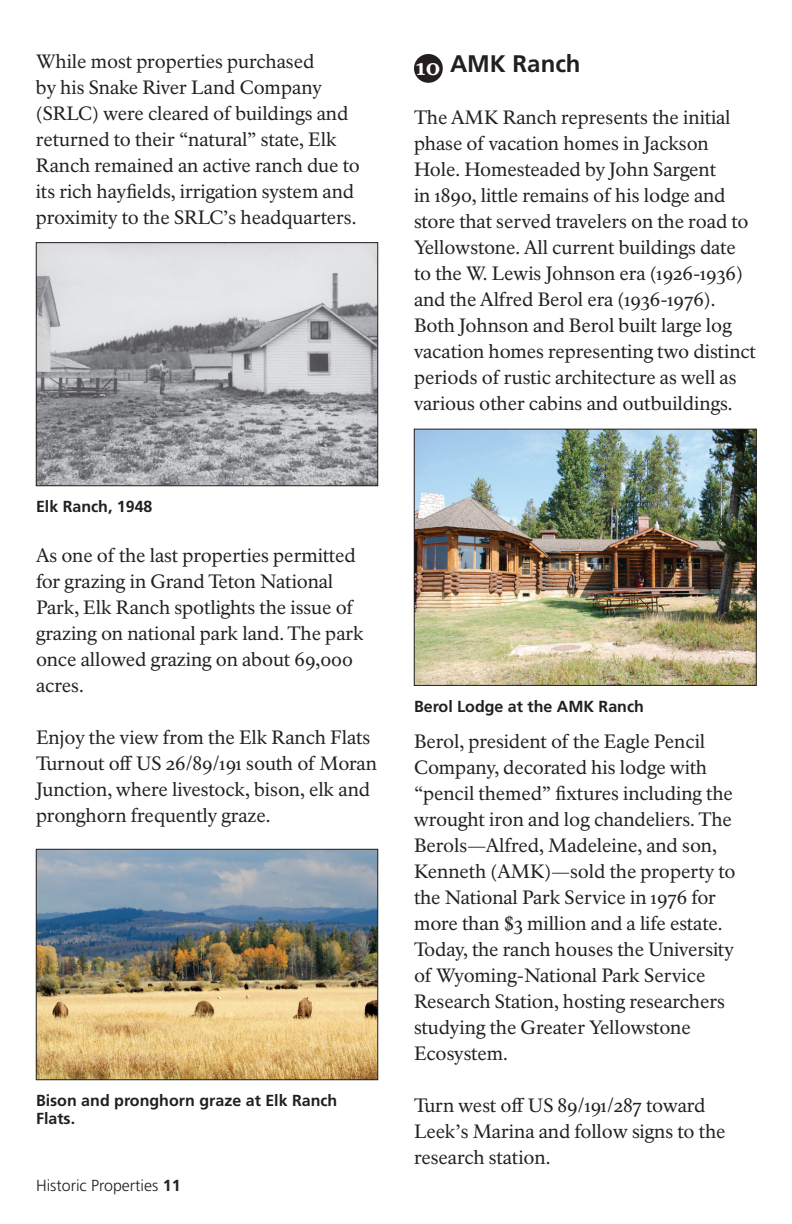
<style>
.page{position:relative;width:792px;height:1224px;background:#fff}
.page>*{position:absolute;margin:0;border:0;box-sizing:border-box;transform-origin:0 0}
.t1{font:700 24px "Frutiger LT Std";color:#231f20}
.t2{font:19px/26px "NPS Rawlinson OT Old";letter-spacing:-.005em;color:#231f20}
.t3{font:700 16px/18px "Frutiger LT Std";color:#231f20}
.t4{font:300 16px "Frutiger LT Std";color:#231f20}
.s1{font-weight:700}
.s2{font-family:"NPS Rawlinson OT Old";font-weight:800;color:#fff}
</style>
<div class="page">
<div style="left:414px;top:54px;width:29px;height:29px;background:#231f20;border-radius:50%"></div>
<img style="left:38px;top:244px;width:338px;height:240px">
<div style="left:36px;top:242px;width:342px;height:244px;border:1px solid #231f20"></div>
<img style="left:38px;top:851px;width:338px;height:227px">
<div style="left:36px;top:849px;width:342px;height:231px;border:1px solid #231f20"></div>
<img style="left:416px;top:431px;width:338px;height:253px">
<div style="left:414px;top:429px;width:342px;height:257px;border:1px solid #231f20"></div>
<p class="t2" style="left:36px;top:49px;width:325px">While most properties purchased<br>by his Snake River Land Company (SRLC) were cleared of buildings and returned to their “natural” state, Elk Ranch remained an active ranch due to its rich hayfields, irrigation system and proximity to the SRLC’s headquarters.</p>
<p class="t3" style="left:36px;top:498px;width:118px">Elk Ranch, 1948</p>
<p class="t2" style="left:36px;top:543px;width:329px">As one of the last properties permitted for grazing in Grand Teton National<br>Park, Elk Ranch spotlights the issue of grazing on national park land. The park once allowed grazing on about 69,000 acres.</p>
<p class="t2" style="left:36px;top:725px;width:343px">Enjoy the view from the Elk Ranch Flats Turnout off US 26/89/191 south of Moran Junction, where livestock, bison, elk and pronghorn frequently graze.</p>
<p class="t3" style="left:36px;top:1092px;width:303px">Bison and pronghorn graze at Elk Ranch<br>Flats.</p>
<p class="t4" style="left:36px;top:1176px;width:146px">Historic Properties <span class="s1">11</span></p>
<h1 class="t1" style="left:416px;top:50px;width:166px"><span class="s2">10</span> AMK Ranch</h1>
<p class="t2" style="left:414px;top:105px;width:343px">The AMK Ranch represents the initial phase of vacation homes in Jackson Hole. Homesteaded by John Sargent<br>in 1890, little remains of his lodge and store that served travelers on the road to Yellowstone. All current buildings date to the W. Lewis Johnson era (1926-1936) and the Alfred Berol era (1936-1976).<br>Both Johnson and Berol built large log vacation homes representing two distinct periods of rustic architecture as well as various other cabins and outbuildings.</p>
<p class="t3" style="left:414px;top:697px;width:231px">Berol Lodge at the AMK Ranch</p>
<p class="t2" style="left:414px;top:729px;width:323px">Berol, president of the Eagle Pencil Company, decorated his lodge with “pencil themed” fixtures including the wrought iron and log chandeliers. The Berols—Alfred, Madeleine, and son, Kenneth (AMK)—sold the property to the National Park Service in 1976 for more than $3 million and a life estate.<br>Today, the ranch houses the University of Wyoming-National Park Service Research Station, hosting researchers studying the Greater Yellowstone Ecosystem.</p>
<p class="t2" style="left:414px;top:1092px;width:313px">Turn west off US 89/191/287 toward<br>Leek’s Marina and follow signs to the research station.</p>
</div>
